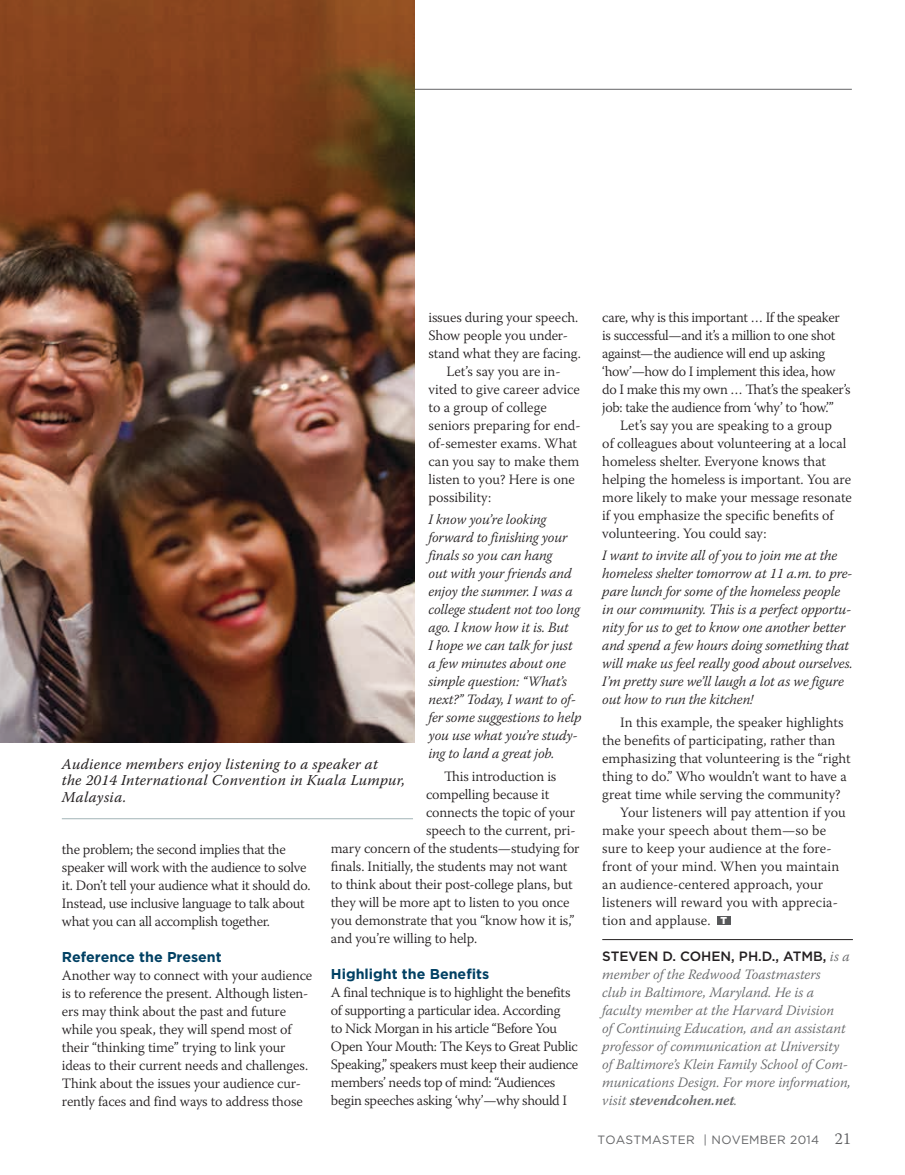
<style>
.page{position:relative;width:905px;height:1175px;background:#fff}
.page>*{position:absolute;margin:0;border:0;box-sizing:border-box;transform-origin:0 0}
.t1{font:italic 15px/16.5px "Warnock Pro";letter-spacing:.02em;color:#231f20}
.t2{font:300 14.25px/18px "Warnock Pro";letter-spacing:-.01em;color:#231f20}
.t3{font:italic 300 14.25px/18px "Warnock Pro";letter-spacing:-.01em;color:#231f20}
.t4{font:italic 300 14.25px/18px "Warnock Pro";color:#636466}
.t5{font:300 14.25px "Warnock Pro";letter-spacing:.01em;color:#231f20}
.t6{font:700 14.25px "Gotham";color:#004063}
.t7{font:500 13.5px "Gotham";color:#231f20}
.t8{font:12px "Gotham";letter-spacing:.02em;color:#636466}
.s1{font-family:"Gotham";font-weight:900;font-size:10.05px;color:#fff}
.s2{font-family:"Warnock Pro";font-weight:300;font-style:italic;font-size:14.25px;color:#636466}
.s3{font-weight:600}
.s4{font-family:"Warnock Pro";font-weight:300;font-size:16.5px;color:#58595b}
</style>
<div class="page">
<hr style="left:0;top:89px;width:851px;height:1px;background:#636466">
<hr style="left:62px;top:818px;width:351px;height:1px;background:#a2b5b7">
<img style="left:0;top:0;width:414px;height:742px">
<hr style="left:602px;top:939px;width:250px;height:1px;background:#231f20">
<div style="left:717px;top:915px;width:13px;height:9px;background:#58595b"></div>
<p class="t2" style="left:428px;top:307px;width:151px">issues during your speech.</p>
<p class="t2" style="left:428px;top:325px;width:141px">Show people you under-</p>
<p class="t2" style="left:428px;top:343px;width:154px">stand what they are facing.</p>
<p class="t2" style="left:446px;top:361px;width:116px">Let’s say you are in-</p>
<p class="t2" style="left:428px;top:379px;width:153px">vited to give career advice</p>
<p class="t2" style="left:428px;top:397px;width:120px">to a group of college</p>
<p class="t2" style="left:428px;top:415px;width:154px">seniors preparing for end-</p>
<p class="t2" style="left:428px;top:433px;width:150px">of-semester exams. What</p>
<p class="t2" style="left:428px;top:451px;width:152px">can you say to make them</p>
<p class="t2" style="left:428px;top:469px;width:148px">listen to you? Here is one</p>
<p class="t2" style="left:428px;top:487px;width:64px">possibility:</p>
<p class="t3" style="left:428px;top:510px;width:154px">I know you’re looking forward to finishing your finals so you can hang<br>out with your friends and enjoy the summer. I was a college student not too long ago. I know how it is. But<br>I hope we can talk for just a few minutes about one simple question: “What’s next?” Today, I want to of&shy;fer some suggestions to help you use what you’re study&shy;ing to land a great job.</p>
<p class="t2" style="left:444px;top:766px;width:114px">This introduction is</p>
<p class="t2" style="left:426px;top:784px;width:125px">compelling because it</p>
<p class="t2" style="left:426px;top:802px;width:150px">connects the topic of your</p>
<p class="t2" style="left:426px;top:820px;width:151px">speech to the current, pri-</p>
<p class="t2" style="left:331px;top:838px;width:250px">mary concern of the students—studying for</p>
<p class="t2" style="left:331px;top:856px;width:238px">finals. Initially, the students may not want</p>
<p class="t2" style="left:331px;top:874px;width:243px">to think about their post-college plans, but</p>
<p class="t2" style="left:331px;top:892px;width:240px">they will be more apt to listen to you once</p>
<p class="t2" style="left:331px;top:910px;width:245px">you demonstrate that you “know how it is,”</p>
<p class="t2" style="left:331px;top:928px;width:148px">and you’re willing to help.</p>
<p class="t6" style="left:331px;top:964px;width:160px">Highlight the Benefits</p>
<p class="t2" style="left:331px;top:982px;width:249px">A final technique is to highlight the benefits of supporting a particular idea. According<br>to Nick Morgan in his article “Before You Open Your Mouth: The Keys to Great Public Speaking,” speakers must keep their audience members’ needs top of mind: “Audiences begin speeches asking ‘why’—why should I</p>
<p class="t1" style="left:62px;top:755px;width:345px">Audience members enjoy listening to a speaker at<br>the 2014 International Convention in Kuala Lumpur,<br>Malaysia.</p>
<p class="t2" style="left:62px;top:839px;width:250px">the problem; the second implies that the speaker will work with the audience to solve it. Don’t tell your audience what it should do.<br>Instead, use inclusive language to talk about what you can all accomplish together.</p>
<p class="t6" style="left:62px;top:947px;width:161px">Reference the Present</p>
<p class="t2" style="left:62px;top:965px;width:252px">Another way to connect with your audience is to reference the present. Although listen&shy;ers may think about the past and future while you speak, they will spend most of their “thinking time” trying to link your ideas to their current needs and challenges.<br>Think about the issues your audience cur&shy;rently faces and find ways to address those</p>
<p class="t2" style="left:602px;top:308px;width:250px">care, why is this important … If the speaker is successful—and it’s a million to one shot against—the audience will end up asking ‘how’—how do I implement this idea, how do I make this my own … That’s the speaker’s job: take the audience from ‘why’ to ‘how.’”</p>
<p class="t2" style="left:602px;top:415px;width:251px;text-indent:18px">Let’s say you are speaking to a group<br>of colleagues about volunteering at a local homeless shelter. Everyone knows that helping the homeless is important. You are more likely to make your message resonate if you emphasize the specific benefits of volunteering. You could say:</p>
<p class="t3" style="left:602px;top:546px;width:252px">I want to invite all of you to join me at the homeless shelter tomorrow at 11 a.m. to pre&shy;pare lunch for some of the homeless people in our community. This is a perfect opportu&shy;nity for us to get to know one another better and spend a few hours doing something that will make us feel really good about ourselves.<br>I’m pretty sure we’ll laugh a lot as we figure out how to run the kitchen!</p>
<p class="t2" style="left:620px;top:712px;width:225px">In this example, the speaker highlights</p>
<p class="t2" style="left:602px;top:730px;width:234px">the benefits of participating, rather than</p>
<p class="t2" style="left:602px;top:748px;width:250px">emphasizing that volunteering is the “right</p>
<p class="t2" style="left:602px;top:766px;width:246px">thing to do.” Who wouldn’t want to have a</p>
<p class="t2" style="left:602px;top:784px;width:240px">great time while serving the community?</p>
<p class="t5" style="left:620px;top:803px;width:227px">Your listeners will pay attention if you</p>
<p class="t5" style="left:602px;top:821px;width:225px">make your speech about them—so be</p>
<p class="t5" style="left:602px;top:839px;width:231px">sure to keep your audience at the fore-</p>
<p class="t5" style="left:602px;top:857px;width:238px">front of your mind. When you maintain</p>
<p class="t5" style="left:602px;top:875px;width:222px">an audience-centered approach, your</p>
<p class="t5" style="left:602px;top:893px;width:237px">listeners will reward you with apprecia-</p>
<p class="t5" style="left:602px;top:911px;width:126px">tion and applause. <span class="s1">T</span></p>
<p class="t7" style="left:602px;top:947px;width:249px">STEVEN D. COHEN, PH.D., ATMB, <span class="s2">is a</span></p>
<p class="t4" style="left:602px;top:965px;width:250px">member of the Redwood Toastmasters<br>club in Baltimore, Maryland. He is a faculty member at the Harvard Division<br>of Continuing Education, and an assistant professor of communication at University of Baltimore’s Klein Family School of Com&shy;munications Design. For more information, visit <span class="s3">stevendcohen.net</span>.</p>
<p class="t8" style="left:597px;top:1131px;width:255px">TOASTMASTER | NOVEMBER 2014 <span class="s4">21</span></p>
</div>
